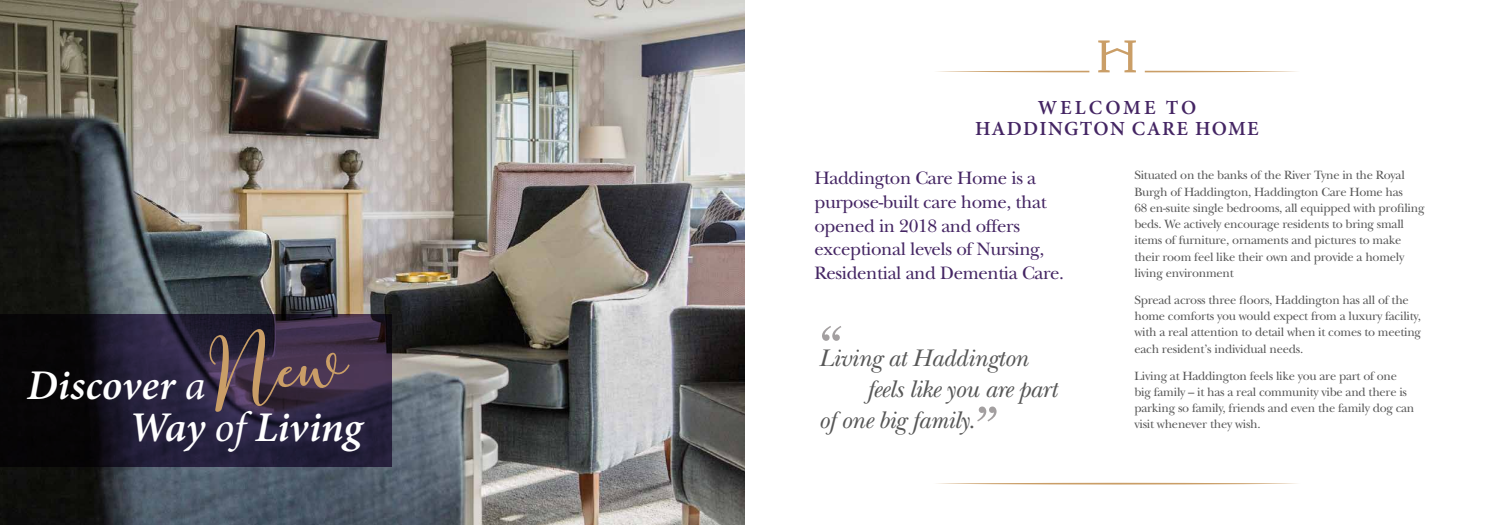
<style>
.page{position:relative;width:1489px;height:525px;background:#fff}
.page>*{position:absolute;margin:0;border:0;box-sizing:border-box;transform-origin:0 0}
.t1{font:italic 600 42.38px "Minion Pro";letter-spacing:-.005em;color:#fff}
.t2{font:italic 25px "New Baskerville";letter-spacing:-.02em;color:#575757}
.t3{font:600 20px/21px "Minion Pro";letter-spacing:.07em;color:#442563;text-align:center}
.t4{font:18.75px/23.8px "New Baskerville";letter-spacing:-.02em;color:#442563}
.t5{font:12.5px/16.2px "New Baskerville";letter-spacing:-.02em;color:#575757}
.s1{font-weight:400}
</style>
<div class="page">
<img style="left:0;top:0;width:744px;height:524px">
<svg style="left:0;top:314px;width:392px;height:153px;background:#1c182a"></svg>
<svg style="left:937px;top:482px;width:360px;height:2px"></svg>
<svg style="left:937px;top:40px;width:360px;height:32px"></svg>
<svg style="left:822px;top:326px;width:19px;height:14px"></svg>
<svg style="left:977px;top:406px;width:19px;height:15px"></svg>
<svg style="left:204px;top:324px;width:149px;height:89px;background:#392b45"></svg>
<h1 class="t1" style="left:27px;top:356px;width:180px">Discover <span class="s1">a</span></h1>
<h1 class="t1" style="left:129px;top:397px;width:234px">Way <span class="s1">of</span> Living</h1>
<h3 class="t3" style="left:975px;top:97px;width:285px">WELCOME TO<br>HADDINGTON CARE HOME</h3>
<h3 class="t4" style="left:814px;top:166px;width:251px">Haddington Care Home is a purpose-built care home, that opened in 2018 and offers exceptional levels of Nursing,<br>Residential and Dementia Care.</h3>
<p class="t5" style="left:1134px;top:167px;width:291px">Situated on the banks of the River Tyne in the Royal Burgh of Haddington, Haddington Care Home has<br>68 en-suite single bedrooms, all equipped with profiling beds. We actively encourage residents to bring small items of furniture, ornaments and pictures to make their room feel like their own and provide a homely living environment</p>
<p class="t5" style="left:1134px;top:291px;width:288px">Spread across three floors, Haddington has all of the home comforts you would expect from a luxury facility, with a real attention to detail when it comes to meeting each resident’s individual needs.</p>
<p class="t5" style="left:1134px;top:367px;width:281px">Living at Haddington feels like you are part of one big family – it has a real community vibe and there is parking so family, friends and even the family dog can visit whenever they wish.</p>
<h2 class="t2" style="left:818px;top:343px;width:211px">Living at Haddington</h2>
<h2 class="t2" style="left:866px;top:374px;width:192px">feels like you are part</h2>
<h2 class="t2" style="left:818px;top:405px;width:158px">of one big family.</h2>
</div>
